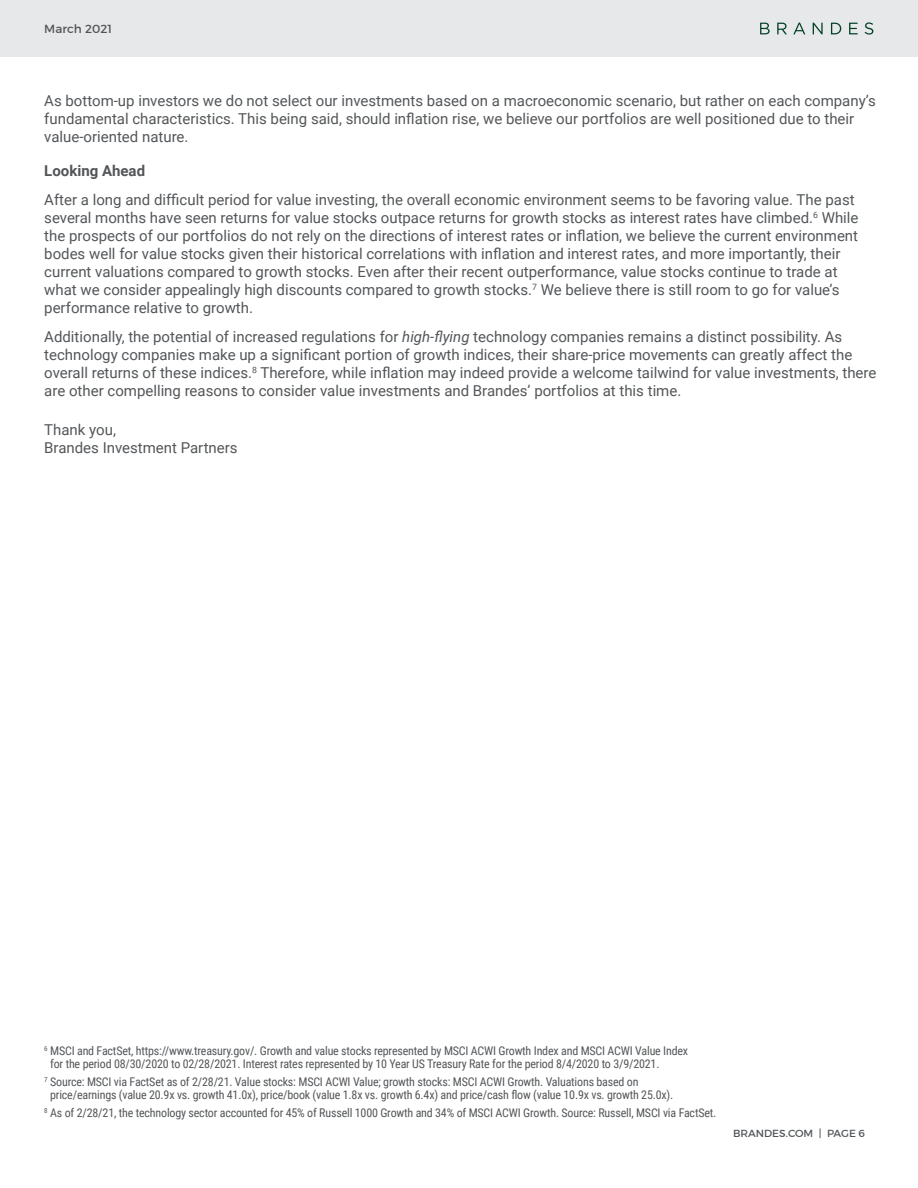
<style>
.page{position:relative;width:918px;height:1188px;background:#fff}
.page>*{position:absolute;margin:0;border:0;box-sizing:border-box;transform-origin:0 0}
.t1{font:15px/18px "Roboto";color:#535659}
.t2{font:700 15px "Roboto";color:#535659}
.t3{font:12px/13.5px "Roboto Condensed";letter-spacing:-.015em;color:#535659}
.t4{font:12px "Montserrat";color:#535659}
.t5{font:10.5px "Montserrat";color:#535659}
.s1{font-style:italic}
</style>
<div class="page">
<div style="left:0;top:0;width:918px;height:56px;background:#e7e8ea"></div>
<svg style="left:760px;top:23px;width:10px;height:11px"></svg>
<svg style="left:777px;top:23px;width:10px;height:11px"></svg>
<svg style="left:793px;top:23px;width:12px;height:11px"></svg>
<svg style="left:813px;top:23px;width:10px;height:11px"></svg>
<svg style="left:831px;top:23px;width:10px;height:11px"></svg>
<svg style="left:849px;top:23px;width:9px;height:11px"></svg>
<svg style="left:865px;top:22px;width:8px;height:13px"></svg>
<p class="t4" style="left:44px;top:21px;width:69px">March 2021</p>
<p class="t1" style="left:44px;top:91px;width:833px">As bottom-up investors we do not select our investments based on a macroeconomic scenario, but rather on each company’s fundamental characteristics. This being said, should inflation rise, we believe our portfolios are well positioned due to their value-oriented nature.</p>
<p class="t2" style="left:44px;top:160px;width:102px">Looking Ahead</p>
<p class="t1" style="left:44px;top:190px;width:816px">After a long and difficult period for value investing, the overall economic environment seems to be favoring value. The past several months have seen returns for value stocks outpace returns for growth stocks as interest rates have climbed.<sup>6</sup> While the prospects of our portfolios do not rely on the directions of interest rates or inflation, we believe the current environment bodes well for value stocks given their historical correlations with inflation and interest rates, and more importantly, their current valuations compared to growth stocks. Even after their recent outperformance, value stocks continue to trade at what we consider appealingly high discounts compared to growth stocks.<sup>7</sup> We believe there is still room to go for value’s performance relative to growth.</p>
<p class="t1" style="left:44px;top:327px;width:834px">Additionally, the potential of increased regulations for <span class="s1">high-flying</span> technology companies remains a distinct possibility. As technology companies make up a significant portion of growth indices, their share-price movements can greatly affect the overall returns of these indices.<sup>8</sup> Therefore, while inflation may indeed provide a welcome tailwind for value investments, there are other compelling reasons to consider value investments and Brandes’ portfolios at this time.</p>
<p class="t1" style="left:44px;top:420px;width:195px">Thank you,<br>Brandes Investment Partners</p>
<p class="t3" style="left:50px;top:1043px;width:640px;text-indent:-6px"><sup>6</sup> MSCI and FactSet, https://www.treasury.gov/. Growth and value stocks represented by MSCI ACWI Growth Index and MSCI ACWI Value Index for the period 08/30/2020 to 02/28/2021. Interest rates represented by 10 Year US Treasury Rate for the period 8/4/2020 to 3/9/2021.</p>
<p class="t3" style="left:50px;top:1074px;width:625px;text-indent:-6px"><sup>7</sup> Source: MSCI via FactSet as of 2/28/21. Value stocks: MSCI ACWI Value; growth stocks: MSCI ACWI Growth. Valuations based on price/earnings (value 20.9x vs. growth 41.0x), price/book (value 1.8x vs. growth 6.4x) and price/cash flow (value 10.9x vs. growth 25.0x).</p>
<p class="t3" style="left:44px;top:1106px;width:674px"><sup>8</sup> As of 2/28/21, the technology sector accounted for 45% of Russell 1000 Growth and 34% of MSCI ACWI Growth. Source: Russell, MSCI via FactSet.</p>
<p class="t5" style="left:733px;top:1127px;width:133px">BRANDES.COM | PAGE 6</p>
</div>
